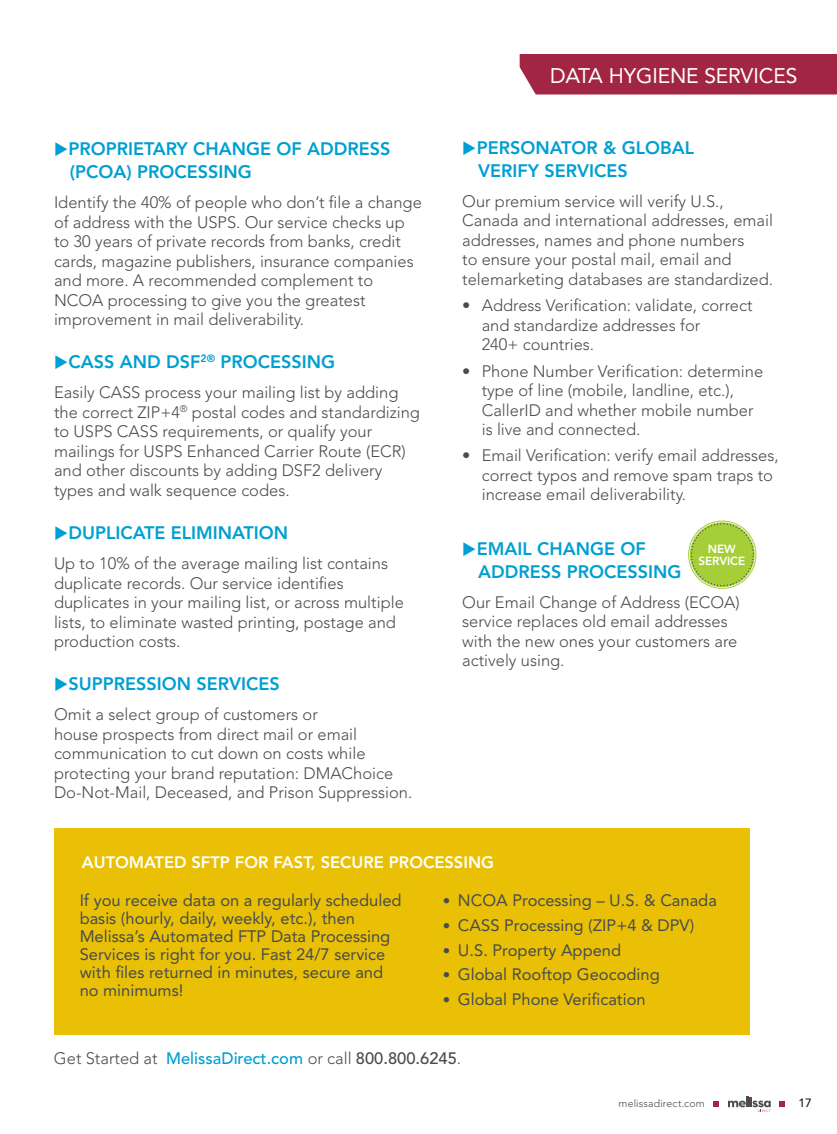
<style>
.page{position:relative;width:837px;height:1134px;background:#fff}
.page>*{position:absolute;margin:0;border:0;box-sizing:border-box;transform-origin:0 0}
.t1{font:21px "Avenir LT Std";letter-spacing:-.005em;color:#fff}
.t2{font:800 18px/22.6px "Avenir LT Std";color:#009fd1}
.t3{font:300 16.5px/19.5px "Avenir LT Std";color:#464c50}
.t4{font:16.5px/18px "Avenir LT Std";color:#464c50}
.t5{font:800 16.5px "Avenir LT Std";color:#fff}
.t6{font:500 12px "Avenir LT Std";color:#231f20}
.t7{font:800 11.7px/11.6px "Avenir LT Std";letter-spacing:-.01em;color:#fff;text-align:center}
.t8{font:300 10.5px "Avenir LT Std";letter-spacing:.015em;color:#464c50}
.s1{font-weight:400}
.s2{font-size:15px}
.s3{font-weight:500;color:#009fd1}
.s4{font-weight:500}
</style>
<div class="page">
<svg style="left:713px;top:1102px;width:6px;height:5px"></svg>
<svg style="left:728px;top:1096px;width:43px;height:16px"></svg>
<svg style="left:780px;top:1102px;width:5px;height:5px"></svg>
<svg style="left:688px;top:521px;width:68px;height:68px"></svg>
<div style="left:54px;top:829px;width:696px;height:206px;background:#e9c005"></div>
<div style="left:520px;top:54px;width:317px;height:41px;background:#a22643"></div>
<p class="t2" style="left:70px;top:138px;width:322px;text-indent:-16px">◆PROPRIETARY CHANGE OF ADDRESS (PCOA) PROCESSING</p>
<p class="t3" style="left:54px;top:193px;width:369px">Identify the 40% of people who don’t file a change of address with the USPS. Our service checks up to 30 years of private records from banks, credit cards, magazine publishers, insurance companies and more. A recommended complement to NCOA processing to give you the greatest improvement in mail deliverability.</p>
<p class="t2" style="left:54px;top:350px;width:283px">◆CASS AND DSF<sup>2®</sup> PROCESSING</p>
<p class="t3" style="left:54px;top:383px;width:367px">Easily CASS process your mailing list by adding the correct ZIP+4<sup>®</sup> postal codes and standardizing to USPS CASS requirements, or qualify your mailings for USPS Enhanced Carrier Route (ECR) and other discounts by adding DSF2 delivery types and walk sequence codes.</p>
<p class="t2" style="left:54px;top:521px;width:236px">◆DUPLICATE ELIMINATION</p>
<p class="t3" style="left:54px;top:554px;width:351px">Up to 10% of the average mailing list contains duplicate records. Our service identifies duplicates in your mailing list, or across multiple lists, to eliminate wasted printing, postage and production costs.</p>
<p class="t2" style="left:54px;top:672px;width:227px">◆SUPPRESSION SERVICES</p>
<p class="t3" style="left:54px;top:705px;width:360px">Omit a select group of customers or<br>house prospects from direct mail or email communication to cut down on costs while protecting your brand reputation: DMAChoice Do-Not-Mail, Deceased, and Prison Suppression.</p>
<p class="t1" style="left:550px;top:64px;width:249px">DATA HYGIENE SERVICES</p>
<p class="t2" style="left:478px;top:136px;width:217px;text-indent:-16px">◆PERSONATOR &amp; GLOBAL<br>VERIFY SERVICES</p>
<p class="t3" style="left:462px;top:192px;width:312px">Our premium service will verify U.S., Canada and international addresses, email addresses, names and phone numbers<br>to ensure your postal mail, email and telemarketing databases are standardized.</p>
<p class="t3" style="left:482px;top:296px;width:272px;text-indent:-20px"><span class="s1">•</span> Address Verification: validate, correct and standardize addresses for<br>240+ countries.</p>
<p class="t3" style="left:482px;top:361px;width:283px;text-indent:-20px"><span class="s1">•</span> Phone Number Verification: determine type of line (mobile, landline, etc.), CallerID and whether mobile number is live and connected.</p>
<p class="t3" style="left:482px;top:446px;width:298px;text-indent:-20px"><span class="s1">•</span> Email Verification: verify email addresses, correct typos and remove spam traps to increase email deliverability.</p>
<p class="t2" style="left:478px;top:537px;width:205px;text-indent:-16px">◆EMAIL CHANGE OF<br>ADDRESS PROCESSING</p>
<p class="t3" style="left:462px;top:592px;width:279px">Our Email Change of Address (ECOA) service replaces old email addresses with the new ones your customers are actively using.</p>
<p class="t7" style="left:698px;top:543px;width:49px">NEW<br>SERVICE</p>
<p class="t5" style="left:82px;top:852px;width:414px">AUTOMATED SFTP FOR FAST, SECURE PROCESSING</p>
<p class="t4" style="left:443px;top:891px;width:275px"><span class="s2">•</span> NCOA Processing – U.S. &amp; Canada</p>
<p class="t4" style="left:443px;top:916px;width:253px"><span class="s2">•</span> CASS Processing (ZIP+4 &amp; DPV)</p>
<p class="t4" style="left:443px;top:941px;width:180px"><span class="s2">•</span> U.S. Property Append</p>
<p class="t4" style="left:443px;top:966px;width:218px"><span class="s2">•</span> Global Rooftop Geocoding</p>
<p class="t4" style="left:443px;top:991px;width:204px"><span class="s2">•</span> Global Phone Verification</p>
<p class="t4" style="left:80px;top:891px;width:323px">If you receive data on a regularly scheduled basis (hourly, daily, weekly, etc.), then Melissa’s Automated FTP Data Processing Services is right for you. Fast 24/7 service with files returned in minutes, secure and no minimums!</p>
<p class="t3" style="left:54px;top:1048px;width:409px">Get Started at <span class="s3">MelissaDirect.com</span> or call <span class="s4">800.800.6245</span>.</p>
<p class="t8" style="left:619px;top:1097px;width:88px">melissadirect.com</p>
<p class="t6" style="left:799px;top:1096px;width:15px">17</p>
</div>
